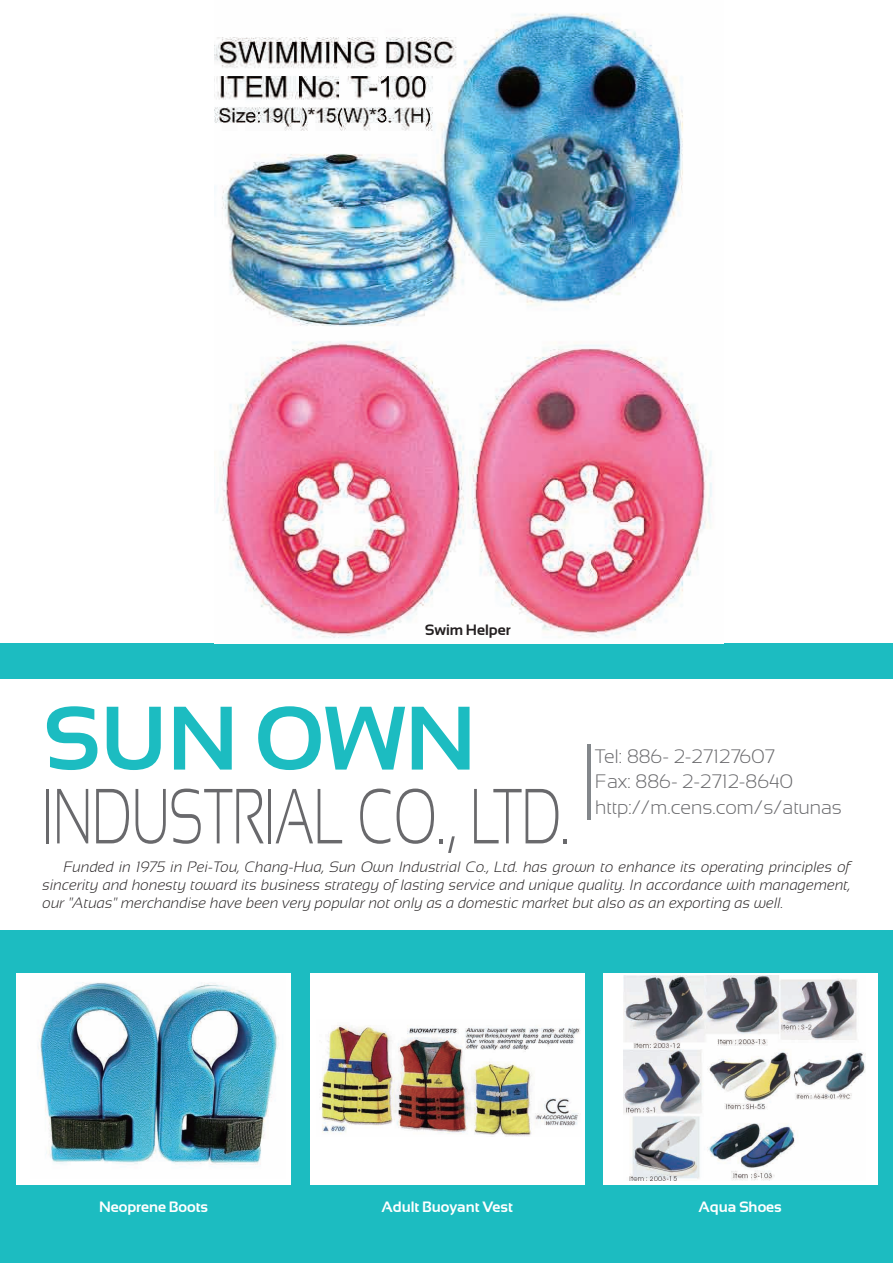
<style>
.page{position:relative;width:893px;height:1263px;background:#fff}
.page>*{position:absolute;margin:0;border:0;box-sizing:border-box;transform-origin:0 0}
.t1{font:700 90px "Sansation";color:#1cbcc1}
.t2{font:300 78px "Sansation";color:#69696c;scale:.69 1}
.t3{font:300 19.5px/25.5px "Sansation";color:#69696c}
.t4{font:italic 300 15px/18px "Sansation";color:#231f20;text-align:justify}
.t5{font:700 15px "Sansation";color:#fff}
.t6{font:700 15px "Sansation";color:#231f20}
</style>
<div class="page">
<div style="left:0;top:643px;width:893px;height:620px;background:#1cbcc1"></div>
<div style="left:0;top:679px;width:893px;height:251px;background:#fff"></div>
<div style="left:17px;top:973px;width:274px;height:212px;background:#fff"></div>
<img style="left:37px;top:982px;width:242px;height:183px">
<div style="left:310px;top:973px;width:274px;height:212px;background:#fff"></div>
<img style="left:320px;top:1025px;width:260px;height:112px">
<div style="left:604px;top:973px;width:274px;height:212px;background:#fff"></div>
<img style="left:624px;top:975px;width:241px;height:205px">
<hr style="left:587px;top:744px;width:3px;height:76px;background:#83878b">
<img style="left:215px;top:13px;width:497px;height:625px">
<p class="t6" style="left:425px;top:621px;width:87px">Swim Helper</p>
<h1 class="t1" style="left:43px;top:688px;width:435px">SUN OWN</h1>
<h2 class="t2" style="left:43px;top:773px;width:766px">INDUSTRIAL CO., LTD.</h2>
<h3 class="t3" style="left:595px;top:743px;width:248px">Tel: 886- 2-27127607<br>Fax: 886- 2-2712-8640 http://m.cens.com/s/atunas</h3>
<p class="t4" style="left:43px;top:858px;width:809px;text-indent:21px">Funded in 1975 in Pei-Tou, Chang-Hua, Sun Own Industrial Co., Ltd. has grown to enhance its operating principles of sincerity and honesty toward its business strategy of lasting service and unique quality. In accordance with management, our "Atuas" merchandise have been very popular not only as a domestic market but also as an exporting as well.</p>
<p class="t5" style="left:99px;top:1199px;width:111px">Neoprene Boots</p>
<p class="t5" style="left:381px;top:1199px;width:133px">Adult Buoyant Vest</p>
<p class="t5" style="left:698px;top:1199px;width:85px">Aqua Shoes</p>
</div>
